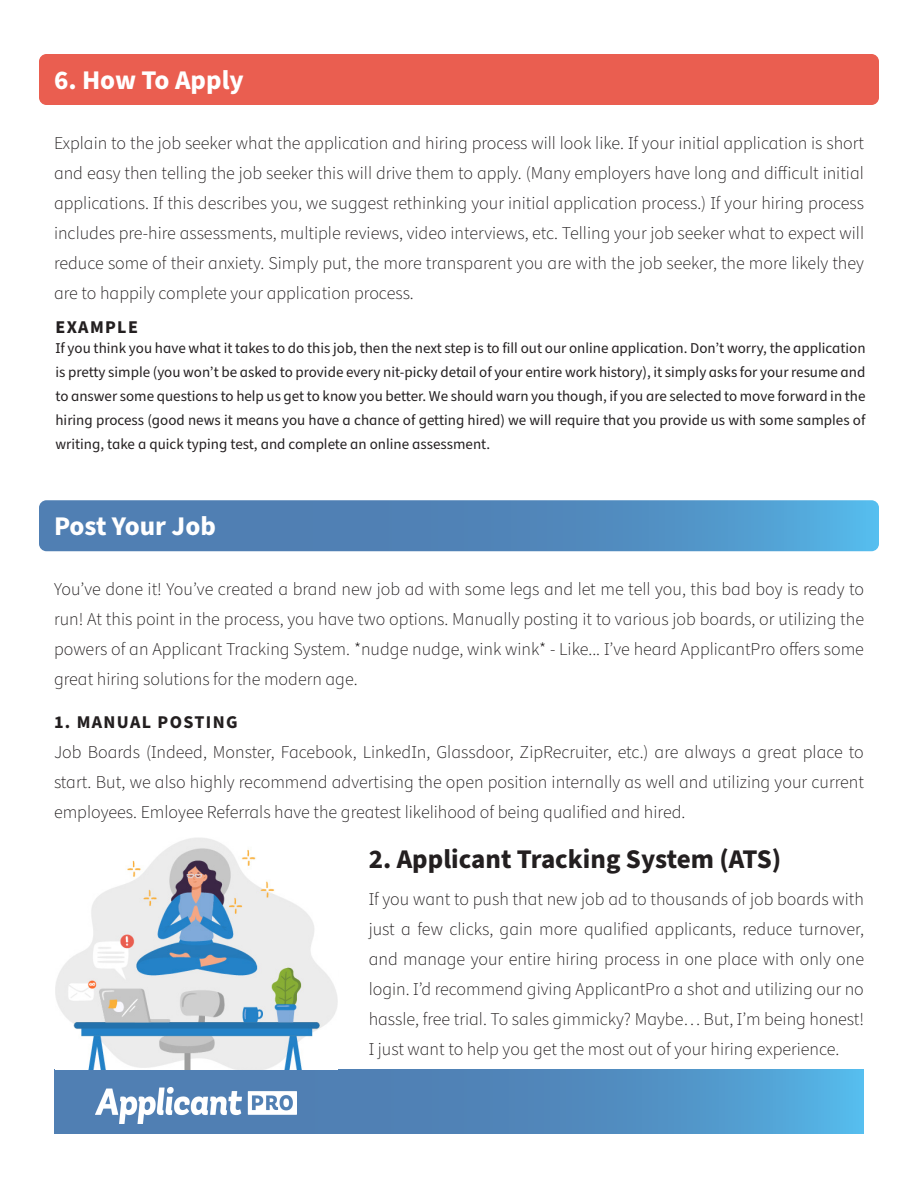
<style>
.page{position:relative;width:918px;height:1188px;background:#fff}
.page>*{position:absolute;margin:0;border:0;box-sizing:border-box;transform-origin:0 0}
.Header_3{font:700 27px "Source Sans Pro";color:#231f20}
.Header_3-2{font:700 27px "Source Sans Pro";color:#fff}
.Body{font:300 18px/30px "Source Sans Pro";color:#231f20;text-align:justify}
.Little_Header{font:700 18px "Source Sans Pro";letter-spacing:.075em;color:#231f20}
.Body-2{font:15px/24px "Source Sans Pro";color:#231f20;text-align:justify}
</style>
<div class="page">
<svg style="left:54px;top:1070px;width:810px;height:63px;background:#518dc0"></svg>
<div style="left:39px;top:54px;width:840px;height:51px;background:#ea5e50;border-radius:8px"></div>
<svg style="left:39px;top:500px;width:840px;height:51px;background:#528bbe"></svg>
<img style="left:96px;top:1088px;width:201px;height:35px">
<img style="left:55px;top:838px;width:283px;height:232px">
<p class="Header_3-2" style="left:54px;top:61px;width:191px">6. How To Apply</p>
<p class="Body" style="left:54px;top:128px;width:812px">Explain to the job seeker what the application and hiring process will look like. If your initial application is short and easy then telling the job seeker this will drive them to apply. (Many employers have long and difficult initial applications. If this describes you, we suggest rethinking your initial application process.) If your hiring process includes pre-hire assessments, multiple reviews, video interviews, etc. Telling your job seeker what to expect will reduce some of their anxiety. Simply put, the more transparent you are with the job seeker, the more likely they are to happily complete your application process.</p>
<p class="Little_Header" style="left:56px;top:315px;width:84px">EXAMPLE</p>
<p class="Body-2" style="left:56px;top:337px;width:812px">If you think you have what it takes to do this job, then the next step is to fill out our online application. Don’t worry, the application is pretty simple (you won’t be asked to provide every nit-picky detail of your entire work history), it simply asks for your resume and to answer some questions to help us get to know you better. We should warn you though, if you are selected to move forward in the hiring process (good news it means you have a chance of getting hired) we will require that you provide us with some samples of writing, take a quick typing test, and complete an online assessment.</p>
<p class="Header_3-2" style="left:54px;top:507px;width:163px">Post Your Job</p>
<p class="Body" style="left:54px;top:574px;width:812px">You’ve done it! You’ve created a brand new job ad with some legs and let me tell you, this bad boy is ready to run! At this point in the process, you have two options. Manually posting it to various job boards, or utilizing the powers of an Applicant Tracking System. *nudge nudge, wink wink* - Like... I’ve heard ApplicantPro offers some great hiring solutions for the modern age.</p>
<p class="Little_Header" style="left:54px;top:709px;width:185px">1. MANUAL POSTING</p>
<p class="Body" style="left:54px;top:737px;width:811px">Job Boards (Indeed, Monster, Facebook, LinkedIn, Glassdoor, ZipRecruiter, etc.) are always a great place to start. But, we also highly recommend advertising the open position internally as well and utilizing your current employees. Emloyee Referrals have the greatest likelihood of being qualified and hired.</p>
<p class="Header_3" style="left:369px;top:840px;width:414px">2. Applicant Tracking System (ATS)</p>
<p class="Body" style="left:369px;top:884px;width:497px">If you want to push that new job ad to thousands of job boards with just a few clicks, gain more qualified applicants, reduce turnover, and manage your entire hiring process in one place with only one login. I’d recommend giving ApplicantPro a shot and utilizing our no hassle, free trial. To sales gimmicky? Maybe… But, I’m being honest!<br>I just want to help you get the most out of your hiring experience.</p>
</div>
